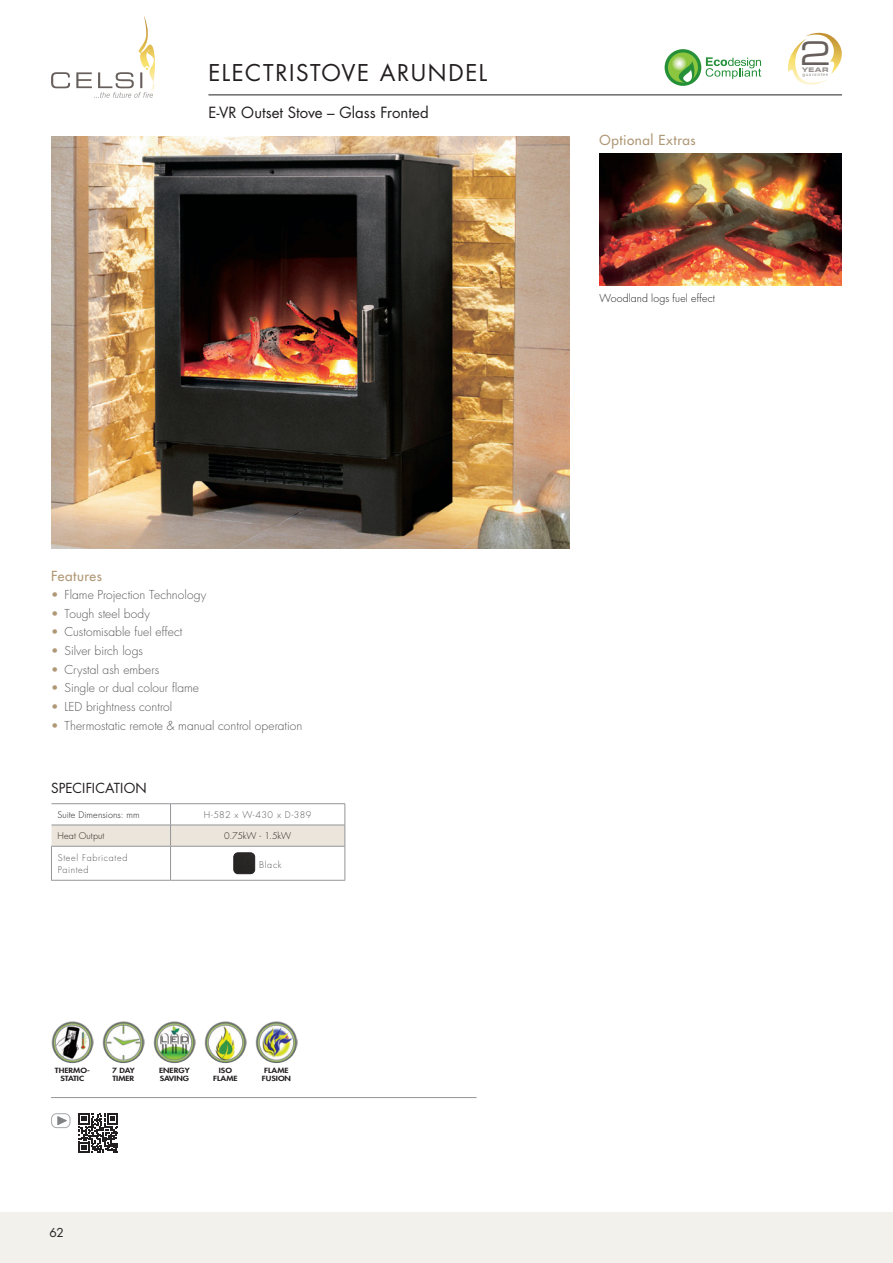
<style>
.page{position:relative;width:893px;height:1263px;background:#fff}
.page>*{position:absolute;margin:0;border:0;box-sizing:border-box;transform-origin:0 0}
.t1{font:32.4px "Eurostile Extended Two";color:#665f5b}
.t2{font:22.5px "Futura";letter-spacing:.07em;color:#231f20}
.t3{font:15px "Futura";color:#231f20}
.t4{font:13.5px "Futura";letter-spacing:.04em;color:#b09876}
.t5{font:13.5px "Futura";letter-spacing:.005em;color:#231f20}
.t6{font:300 12px "Futura";letter-spacing:.005em;color:#57585a}
.t7{font:12px "Futura";color:#231f20}
.t8{font:300 10.5px "Futura";letter-spacing:.01em;color:#231f20}
.t9{font:300 9px "Futura";letter-spacing:.01em;color:#231f20}
.t10{font:300 9px/12px "Futura";letter-spacing:.07em;color:#57585a}
.t11{font:300 9px "Futura";letter-spacing:.045em;color:#57585a}
.t12{font:800 6.9px/7.5px "Futura";color:#231f20;text-align:center;scale:1.22 1}
.t13{font:6.3px "Eurostile Bold Extended Two";color:#96928e}
.t14{font:4.5px "Humanist 777 BT Roman B";letter-spacing:.14em;color:#96928e}
.s1{color:#b09876}
</style>
<div class="page">
<img style="left:51px;top:136px;width:519px;height:413px">
<img style="left:600px;top:154px;width:242px;height:131px">
<img style="left:51px;top:1020px;width:43px;height:43px;border-radius:21px">
<img style="left:102px;top:1020px;width:43px;height:43px;border-radius:21px">
<img style="left:153px;top:1042px;width:28px;height:21px">
<img style="left:204px;top:1020px;width:43px;height:43px;border-radius:21px">
<img style="left:255px;top:1020px;width:43px;height:43px;border-radius:21px">
<div style="left:0;top:1212px;width:893px;height:51px;background:#f3f1ec"></div>
<hr style="left:208px;top:95px;width:634px;height:1px;background:#231f20">
<svg style="left:665px;top:49px;width:96px;height:37px"></svg>
<svg style="left:788px;top:32px;width:54px;height:53px"></svg>
<img style="left:139px;top:16px;width:7px;height:34px">
<svg style="left:51px;top:72px;width:104px;height:26px"></svg>
<hr style="left:51px;top:1097px;width:425px;height:1px;background:#939598">
<svg style="left:78px;top:1113px;width:40px;height:40px"></svg>
<div style="left:51px;top:1113px;width:19px;height:15px;border:1px solid #a8a9ad;border-radius:5px"></div>
<svg style="left:57px;top:1116px;width:11px;height:10px"></svg>
<hr style="left:51px;top:846px;width:120px;height:1px;background:#939598">
<hr style="left:51px;top:847px;width:1px;height:33px;background:#939598">
<hr style="left:171px;top:846px;width:174px;height:1px;background:#939598">
<hr style="left:170px;top:847px;width:1px;height:33px;background:#939598">
<hr style="left:344px;top:847px;width:1px;height:33px;background:#939598">
<hr style="left:51px;top:880px;width:120px;height:1px;background:#939598">
<hr style="left:171px;top:880px;width:174px;height:1px;background:#939598">
<svg style="left:51px;top:803px;width:295px;height:43px"></svg>
<hr style="left:51px;top:803px;width:120px;height:1px;background:#939598">
<hr style="left:171px;top:803px;width:174px;height:1px;background:#939598">
<hr style="left:51px;top:825px;width:120px;height:1px;background:#939598">
<hr style="left:171px;top:825px;width:174px;height:1px;background:#939598">
<img style="left:234px;top:853px;width:21px;height:21px">
<div style="left:234px;top:853px;width:21px;height:21px;border:1px solid #231f20;border-radius:4px"></div>
<h1 class="t1" style="left:800px;top:31px;width:33px">2</h1>
<p class="t13" style="left:802px;top:65px;width:28px">YEAR</p>
<h2 class="t2" style="left:208px;top:58px;width:280px">ELECTRISTOVE ARUNDEL</h2>
<p class="t14" style="left:802px;top:72px;width:27px">guarantee</p>
<p class="t3" style="left:208px;top:102px;width:222px">E-VR Outset Stove – Glass Fronted</p>
<p class="t4" style="left:600px;top:131px;width:98px">Optional Extras</p>
<p class="t4" style="left:51px;top:567px;width:52px">Features</p>
<p class="t6" style="left:51px;top:587px;width:157px"><span class="s1">•</span> Flame Projection Technology</p>
<p class="t6" style="left:51px;top:606px;width:100px"><span class="s1">•</span> Tough steel body</p>
<p class="t6" style="left:51px;top:624px;width:133px"><span class="s1">•</span> Customisable fuel effect</p>
<p class="t6" style="left:51px;top:643px;width:93px"><span class="s1">•</span> Silver birch logs</p>
<p class="t6" style="left:51px;top:662px;width:110px"><span class="s1">•</span> Crystal ash embers</p>
<p class="t6" style="left:51px;top:680px;width:149px"><span class="s1">•</span> Single or dual colour flame</p>
<p class="t6" style="left:51px;top:699px;width:123px"><span class="s1">•</span> LED brightness control</p>
<p class="t6" style="left:51px;top:717px;width:253px"><span class="s1">•</span> Thermostatic remote &amp; manual control operation</p>
<p class="t5" style="left:51px;top:779px;width:97px">SPECIFICATION</p>
<p class="t9" style="left:57px;top:809px;width:84px">Suite Dimensions: mm</p>
<p class="t11" style="left:204px;top:809px;width:109px">H-582 x W-430 x D-389</p>
<p class="t9" style="left:57px;top:830px;width:48px">Heat Output</p>
<p class="t9" style="left:224px;top:830px;width:69px">0.75kW - 1.5kW</p>
<p class="t10" style="left:58px;top:851px;width:71px">Steel Fabricated<br>Painted</p>
<p class="t10" style="left:259px;top:859px;width:24px">Black</p>
<p class="t12" style="left:55px;top:1067px;width:30px">THERMO-<br>STATIC</p>
<p class="t12" style="left:112px;top:1067px;width:20px;text-align:left">7 DAY<br>TIMER</p>
<p class="t12" style="left:159px;top:1067px;width:27px;text-align:left">ENERGY<br>SAVING</p>
<p class="t12" style="left:213px;top:1067px;width:21px">ISO<br>FLAME</p>
<p class="t12" style="left:262px;top:1067px;width:25px">FLAME<br>FUSION</p>
<p class="t7" style="left:49px;top:1224px;width:16px">62</p>
<p class="t8" style="left:600px;top:291px;width:117px">Woodland logs fuel effect</p>
</div>
